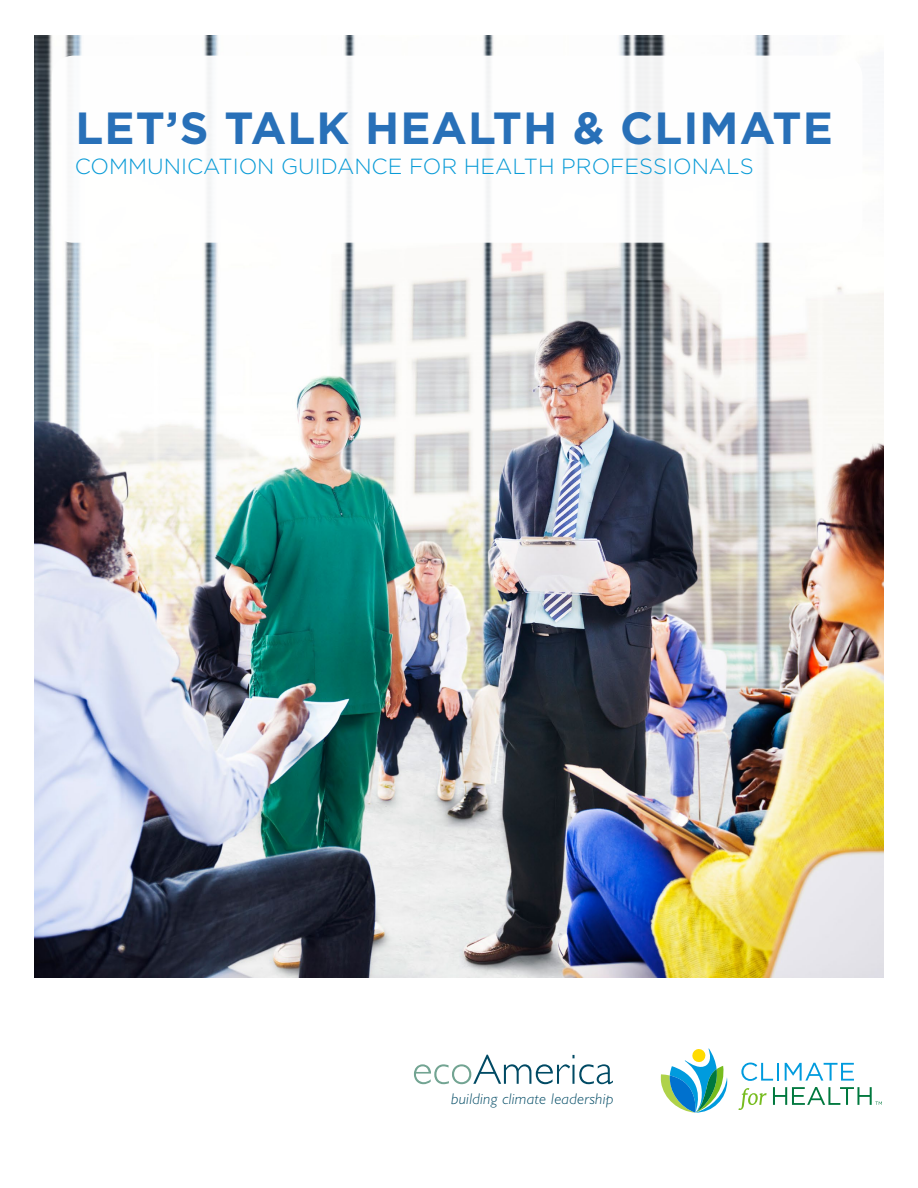
<style>
.page{position:relative;width:918px;height:1188px;background:#fff}
.page>*{position:absolute;margin:0;border:0;box-sizing:border-box;transform-origin:0 0}
.t1{font:700 45px "Gotham";letter-spacing:.025em;color:#2870b8}
.t2{font:300 21.9px "Gotham";color:#099bd7}
.t3{font:italic 300 15.6px "Gill Sans";letter-spacing:.02em;color:#004a64}
</style>
<div class="page">
<img style="left:35px;top:36px;width:848px;height:942px">
<svg style="left:773px;top:1087px;width:109px;height:18px"></svg>
<svg style="left:738px;top:1088px;width:29px;height:22px"></svg>
<svg style="left:741px;top:1063px;width:38px;height:18px"></svg>
<svg style="left:785px;top:1063px;width:69px;height:18px"></svg>
<svg style="left:661px;top:1048px;width:66px;height:65px"></svg>
<svg style="left:52px;top:56px;width:810px;height:227px"></svg>
<svg style="left:414px;top:1055px;width:199px;height:29px"></svg>
<h1 class="t1" style="left:75px;top:98px;width:759px">LET’S TALK HEALTH &amp; CLIMATE</h1>
<p class="t2" style="left:75px;top:152px;width:680px">COMMUNICATION GUIDANCE FOR HEALTH PROFESSIONALS</p>
<p class="t3" style="left:451px;top:1090px;width:164px">building climate leadership</p>
</div>
